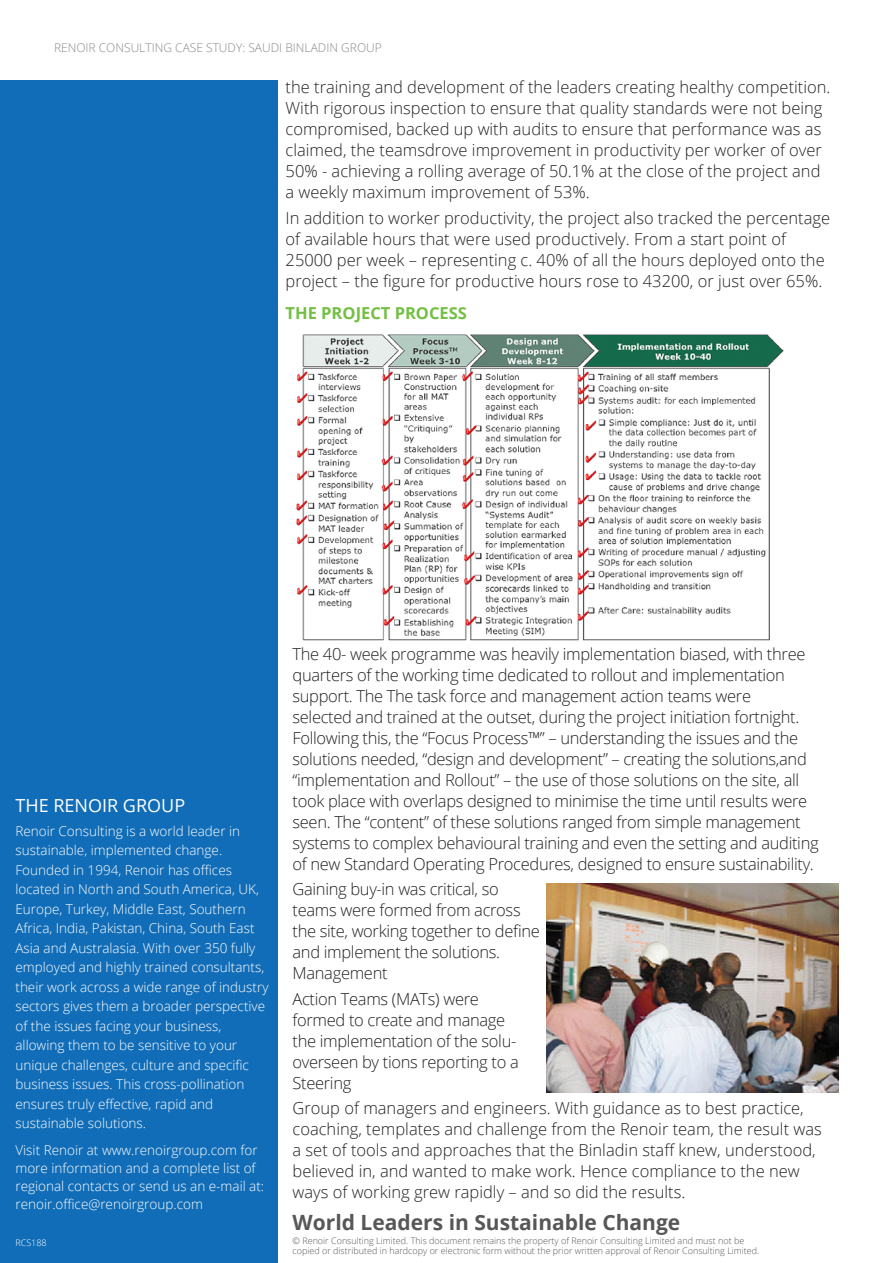
<style>
.page{position:relative;width:893px;height:1263px;background:#fff}
.page>*{position:absolute;margin:0;border:0;box-sizing:border-box;transform-origin:0 0}
.t1{font:700 21px "Open Sans";color:#575757}
.t2{font:18px "Open Sans";color:#fff}
.General_Para{font:300 16.5px/21px "Open Sans";letter-spacing:-.02em;color:#231f20}
.General_Para-2{font:300 16.5px/21px "Open Sans";color:#231f20}
.Section_Titles{font:700 16.5px "Open Sans";color:#73bf43}
.Renoir_Blub{font:300 13.5px/19.5px "Open Sans";color:#fff}
.t3{font:300 12px "Open Sans";color:#8a8a8a}
.t4{font:300 9px/10.5px "Open Sans";color:#575757}
.t5{font:300 9px "Open Sans";color:#fff}
</style>
<div class="page">
<div style="left:0;top:81px;width:277px;height:1182px;background:#116db7"></div>
<img style="left:296px;top:335px;width:488px;height:306px">
<img style="left:546px;top:884px;width:293px;height:208px">
<p class="t3" style="left:54px;top:39px;width:329px">RENOIR CONSULTING CASE STUDY: SAUDI BINLADIN GROUP</p>
<p class="General_Para-2" style="left:286px;top:76px;width:546px">the training and development of the leaders creating healthy competition.<br>With rigorous inspection to ensure that quality standards were not being compromised, backed up with audits to ensure that performance was as claimed, the teamsdrove improvement in productivity per worker of over 50% - achieving a rolling average of 50.1% at the close of the project and a weekly maximum improvement of 53%.</p>
<p class="General_Para-2" style="left:286px;top:207px;width:546px">In addition to worker productivity, the project also tracked the percentage of available hours that were used productively. From a start point of 25000 per week – representing c. 40% of all the hours deployed onto the project – the figure for productive hours rose to 43200, or just over 65%.</p>
<p class="Section_Titles" style="left:286px;top:302px;width:183px">THE PROJECT PROCESS</p>
<p class="t2" style="left:15px;top:793px;width:171px">THE RENOIR GROUP</p>
<p class="Renoir_Blub" style="left:15px;top:820px;width:255px">Renoir Consulting is a world leader in sustainable, implemented change.<br>Founded in 1994, Renoir has offices located in North and South America, UK, Europe, Turkey, Middle East, Southern Africa, India, Pakistan, China, South East Asia and Australasia. With over 350 fully employed and highly trained consultants, their work across a wide range of industry sectors gives them a broader perspective of the issues facing your business, allowing them to be sensitive to your unique challenges, culture and specific business issues. This cross-pollination ensures truly effective, rapid and sustainable solutions.</p>
<p class="Renoir_Blub" style="left:15px;top:1140px;width:250px;line-height:18px">Visit Renoir at www.renoirgroup.com for more information and a complete list of regional contacts or send us an e-mail at: renoir.office@renoirgroup.com</p>
<p class="t5" style="left:15px;top:1237px;width:33px">RCS188</p>
<p class="General_Para" style="left:293px;top:643px;width:528px">The 40- week programme was heavily implementation biased, with three quarters of the working time dedicated to rollout and implementation support. The The task force and management action teams were<br>selected and trained at the outset, during the project initiation fortnight.<br>Following this, the “Focus Process™” – understanding the issues and the solutions needed, “design and development” – creating the solutions,and “implementation and Rollout” – the use of those solutions on the site, all took place with overlaps designed to minimise the time until results were seen. The “content” of these solutions ranged from simple management systems to complex behavioural training and even the setting and auditing of new Standard Operating Procedures, designed to ensure sustainability.</p>
<p class="General_Para" style="left:293px;top:878px;width:249px">Gaining buy-in was critical, so teams were formed from across the site, working together to define and implement the solutions.<br>Management</p>
<p class="General_Para" style="left:293px;top:988px;width:228px">Action Teams (MATs) were formed to create and manage the implementation of the solu&shy;overseen by tions reporting to a<br>Steering</p>
<p class="General_Para-2" style="left:293px;top:1097px;width:531px">Group of managers and engineers. With guidance as to best practice, coaching, templates and challenge from the Renoir team, the result was a set of tools and approaches that the Binladin staff knew, understood, believed in, and wanted to make work. Hence compliance to the new ways of working grew rapidly – and so did the results.</p>
<p class="t1" style="left:293px;top:1208px;width:389px">World Leaders in Sustainable Change</p>
<p class="t4" style="left:293px;top:1235px;width:468px">© Renoir Consulting Limited. This document remains the property of Renoir Consulting Limited and must not be copied or distributed in hardcopy or electronic form without the prior written approval of Renoir Consulting Limited.</p>
</div>
